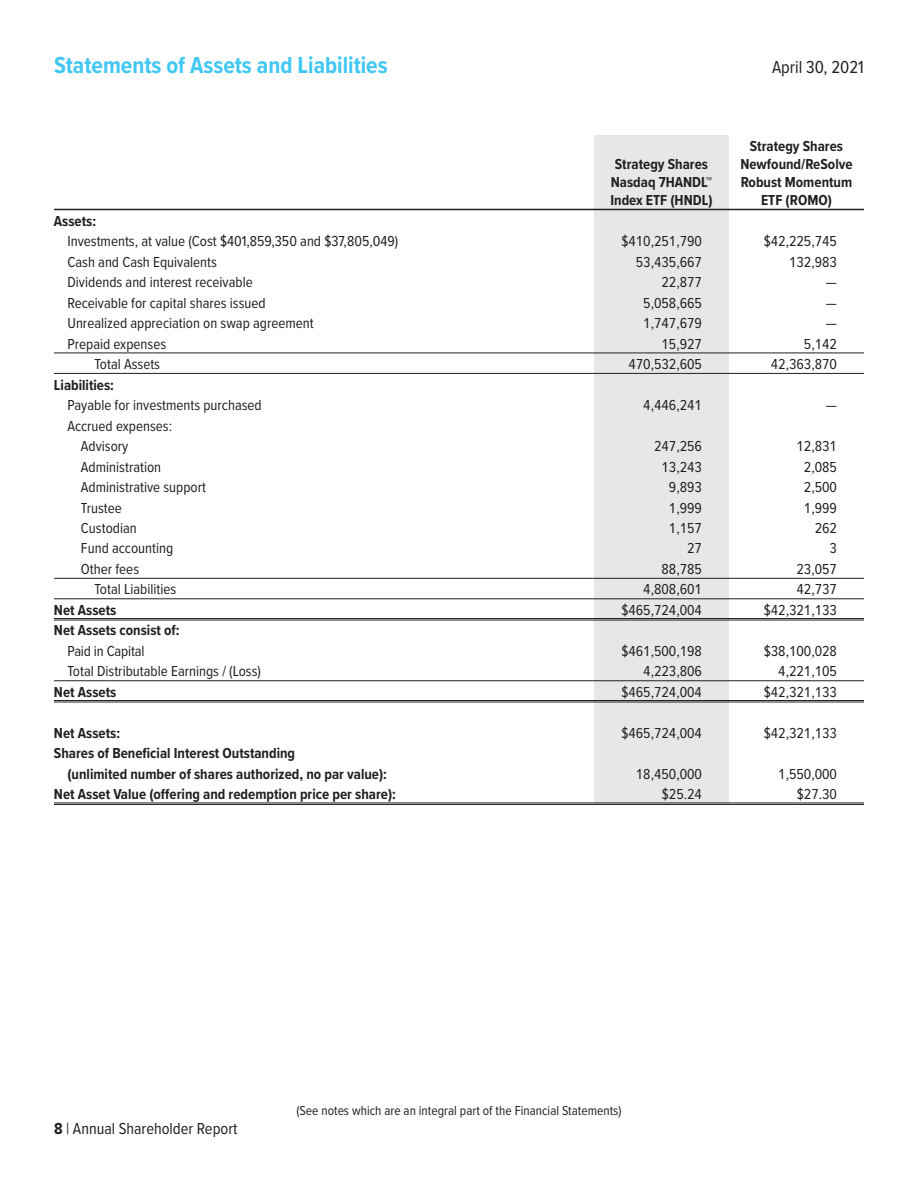
<style>
.page{position:relative;width:918px;height:1188px;background:#fff}
.page>*{position:absolute;margin:0;border:0;box-sizing:border-box;transform-origin:0 0}
.t1{font:700 24px "Proxima Nova Cond";color:#40c7f4}
.t2{font:18px "Proxima Nova Cond";color:#231f20}
.t3{font:16.5px "Proxima Nova Cond";color:#231f20}
.t4{font:15px/20.5px "Proxima Nova Cond";color:#231f20}
.t5{font:700 15px/18px "Proxima Nova Cond";color:#231f20;text-align:center}
.t6{font:13.5px "Proxima Nova Cond";color:#231f20}
.s1{font-weight:700}
</style>
<div class="page">
<div style="left:594px;top:135px;width:135px;height:668px;background:#e6e7e9"></div>
<hr style="left:54px;top:353px;width:540px;height:1px;background:#231f20">
<hr style="left:594px;top:353px;width:135px;height:1px;background:#231f20">
<hr style="left:729px;top:353px;width:135px;height:1px;background:#231f20">
<hr style="left:54px;top:373px;width:540px;height:1px;background:#231f20">
<hr style="left:594px;top:373px;width:135px;height:1px;background:#231f20">
<hr style="left:729px;top:373px;width:135px;height:1px;background:#231f20">
<hr style="left:54px;top:578px;width:540px;height:1px;background:#231f20">
<hr style="left:594px;top:578px;width:135px;height:1px;background:#231f20">
<hr style="left:729px;top:578px;width:135px;height:1px;background:#231f20">
<hr style="left:54px;top:598px;width:540px;height:1px;background:#231f20">
<hr style="left:594px;top:598px;width:135px;height:1px;background:#231f20">
<hr style="left:729px;top:598px;width:135px;height:1px;background:#231f20">
<hr style="left:54px;top:209px;width:540px;height:1px;background:#231f20">
<hr style="left:594px;top:209px;width:135px;height:1px;background:#231f20">
<hr style="left:729px;top:209px;width:135px;height:1px;background:#231f20">
<hr style="left:54px;top:680px;width:540px;height:1px;background:#231f20">
<hr style="left:594px;top:680px;width:135px;height:1px;background:#231f20">
<hr style="left:729px;top:680px;width:135px;height:1px;background:#231f20">
<hr style="left:54px;top:803px;width:540px;height:1px;background:#231f20">
<hr style="left:54px;top:804px;width:540px;height:1px;background:#231f20">
<hr style="left:594px;top:803px;width:135px;height:1px;background:#231f20">
<hr style="left:594px;top:804px;width:135px;height:1px;background:#231f20">
<hr style="left:729px;top:803px;width:135px;height:1px;background:#231f20">
<hr style="left:729px;top:804px;width:135px;height:1px;background:#231f20">
<hr style="left:54px;top:618px;width:540px;height:1px;background:#231f20">
<hr style="left:54px;top:620px;width:540px;height:1px;background:#231f20">
<hr style="left:594px;top:618px;width:135px;height:1px;background:#231f20">
<hr style="left:594px;top:620px;width:135px;height:1px;background:#231f20">
<hr style="left:729px;top:618px;width:135px;height:1px;background:#231f20">
<hr style="left:729px;top:620px;width:135px;height:1px;background:#231f20">
<hr style="left:54px;top:700px;width:540px;height:1px;background:#231f20">
<hr style="left:54px;top:702px;width:540px;height:1px;background:#231f20">
<hr style="left:594px;top:700px;width:135px;height:1px;background:#231f20">
<hr style="left:594px;top:702px;width:135px;height:1px;background:#231f20">
<hr style="left:729px;top:700px;width:135px;height:1px;background:#231f20">
<hr style="left:729px;top:702px;width:135px;height:1px;background:#231f20">
<h1 class="t1" style="left:54px;top:47px;width:335px">Statements of Assets and Liabilities</h1>
<p class="t5" style="left:610px;top:155px;width:104px">Strategy Shares<br>Nasdaq 7HANDL™<br>Index ETF (HNDL)</p>
<p class="t2" style="left:772px;top:54px;width:93px">April 30, 2021</p>
<p class="t5" style="left:740px;top:137px;width:114px">Strategy Shares<br>Newfound/ReSolve<br>Robust Momentum<br>ETF (ROMO)</p>
<p class="t5" style="left:54px;top:211px;width:44px">Assets:</p>
<p class="t4" style="left:67px;top:230px;width:332px">Investments, at value (Cost $401,859,350 and $37,805,049)</p>
<p class="t4" style="left:621px;top:230px;width:82px">$410,251,790</p>
<p class="t4" style="left:764px;top:230px;width:75px">$42,225,745</p>
<p class="t4" style="left:67px;top:251px;width:151px">Cash and Cash Equivalents</p>
<p class="t4" style="left:636px;top:251px;width:68px">53,435,667</p>
<p class="t4" style="left:789px;top:251px;width:49px">132,983</p>
<p class="t4" style="left:67px;top:271px;width:187px">Dividends and interest receivable</p>
<p class="t4" style="left:662px;top:271px;width:42px">22,877</p>
<p class="t4" style="left:826px;top:271px;width:13px">—</p>
<p class="t4" style="left:67px;top:292px;width:200px">Receivable for capital shares issued</p>
<p class="t4" style="left:643px;top:292px;width:60px">5,058,665</p>
<p class="t4" style="left:826px;top:292px;width:13px">—</p>
<p class="t4" style="left:67px;top:312px;width:248px">Unrealized appreciation on swap agreement</p>
<p class="t4" style="left:643px;top:312px;width:60px">1,747,679</p>
<p class="t4" style="left:826px;top:312px;width:13px">—</p>
<p class="t4" style="left:67px;top:333px;width:100px">Prepaid expenses</p>
<p class="t4" style="left:662px;top:333px;width:42px">15,927</p>
<p class="t4" style="left:804px;top:333px;width:35px">5,142</p>
<p class="t4" style="left:94px;top:353px;width:67px">Total Assets</p>
<p class="t4" style="left:628px;top:353px;width:75px">470,532,605</p>
<p class="t4" style="left:771px;top:353px;width:68px">42,363,870</p>
<p class="t5" style="left:54px;top:375px;width:62px">Liabilities:</p>
<p class="t4" style="left:67px;top:394px;width:196px">Payable for investments purchased</p>
<p class="t4" style="left:643px;top:394px;width:60px">4,446,241</p>
<p class="t4" style="left:826px;top:394px;width:13px">—</p>
<p class="t4" style="left:81px;top:415px;width:93px;text-indent:-14px">Accrued expenses:<br>Advisory</p>
<p class="t4" style="left:654px;top:435px;width:49px">247,256</p>
<p class="t4" style="left:797px;top:435px;width:42px">12,831</p>
<p class="t4" style="left:81px;top:456px;width:82px">Administration</p>
<p class="t4" style="left:662px;top:456px;width:42px">13,243</p>
<p class="t4" style="left:804px;top:456px;width:35px">2,085</p>
<p class="t4" style="left:81px;top:476px;width:127px">Administrative support</p>
<p class="t4" style="left:669px;top:476px;width:35px">9,893</p>
<p class="t4" style="left:804px;top:476px;width:35px">2,500</p>
<p class="t4" style="left:81px;top:497px;width:42px">Trustee</p>
<p class="t4" style="left:669px;top:497px;width:35px">1,999</p>
<p class="t4" style="left:804px;top:497px;width:35px">1,999</p>
<p class="t4" style="left:81px;top:517px;width:57px">Custodian</p>
<p class="t4" style="left:669px;top:517px;width:35px">1,157</p>
<p class="t4" style="left:815px;top:517px;width:24px">262</p>
<p class="t4" style="left:81px;top:538px;width:94px">Fund accounting</p>
<p class="t4" style="left:687px;top:538px;width:16px">27</p>
<p class="t4" style="left:830px;top:538px;width:9px">3</p>
<p class="t4" style="left:81px;top:558px;width:60px">Other fees</p>
<p class="t4" style="left:662px;top:558px;width:42px">88,785</p>
<p class="t4" style="left:797px;top:558px;width:42px">23,057</p>
<p class="t4" style="left:94px;top:579px;width:83px">Total Liabilities</p>
<p class="t4" style="left:643px;top:579px;width:60px">4,808,601</p>
<p class="t4" style="left:797px;top:579px;width:42px">42,737</p>
<p class="t5" style="left:54px;top:601px;width:64px">Net Assets</p>
<p class="t4" style="left:621px;top:599px;width:82px">$465,724,004</p>
<p class="t4" style="left:764px;top:599px;width:75px">$42,321,133</p>
<p class="t5" style="left:54px;top:621px;width:127px">Net Assets consist of:</p>
<p class="t4" style="left:67px;top:640px;width:79px">Paid in Capital</p>
<p class="t4" style="left:621px;top:640px;width:82px">$461,500,198</p>
<p class="t4" style="left:764px;top:640px;width:75px">$38,100,028</p>
<p class="t4" style="left:67px;top:661px;width:195px">Total Distributable Earnings / (Loss)</p>
<p class="t4" style="left:643px;top:661px;width:60px">4,223,806</p>
<p class="t4" style="left:778px;top:661px;width:60px">4,221,105</p>
<p class="t5" style="left:54px;top:683px;width:64px">Net Assets</p>
<p class="t4" style="left:621px;top:681px;width:82px">$465,724,004</p>
<p class="t4" style="left:764px;top:681px;width:75px">$42,321,133</p>
<p class="t5" style="left:54px;top:724px;width:68px">Net Assets:</p>
<p class="t4" style="left:621px;top:722px;width:82px">$465,724,004</p>
<p class="t4" style="left:764px;top:722px;width:75px">$42,321,133</p>
<p class="t5" style="left:67px;top:743px;width:321px;line-height:20.5px;text-align:left;text-indent:-14px">Shares of Beneficial Interest Outstanding<br>(unlimited number of shares authorized, no par value):</p>
<p class="t4" style="left:636px;top:763px;width:68px">18,450,000</p>
<p class="t4" style="left:778px;top:763px;width:60px">1,550,000</p>
<p class="t5" style="left:54px;top:785px;width:343px">Net Asset Value (offering and redemption price per share):</p>
<p class="t4" style="left:662px;top:783px;width:42px">$25.24</p>
<p class="t4" style="left:797px;top:783px;width:42px">$27.30</p>
<p class="t3" style="left:54px;top:1116px;width:185px"><span class="s1">8</span> | Annual Shareholder Report</p>
<p class="t6" style="left:296px;top:1100px;width:327px">(See notes which are an integral part of the Financial Statements)</p>
</div>
